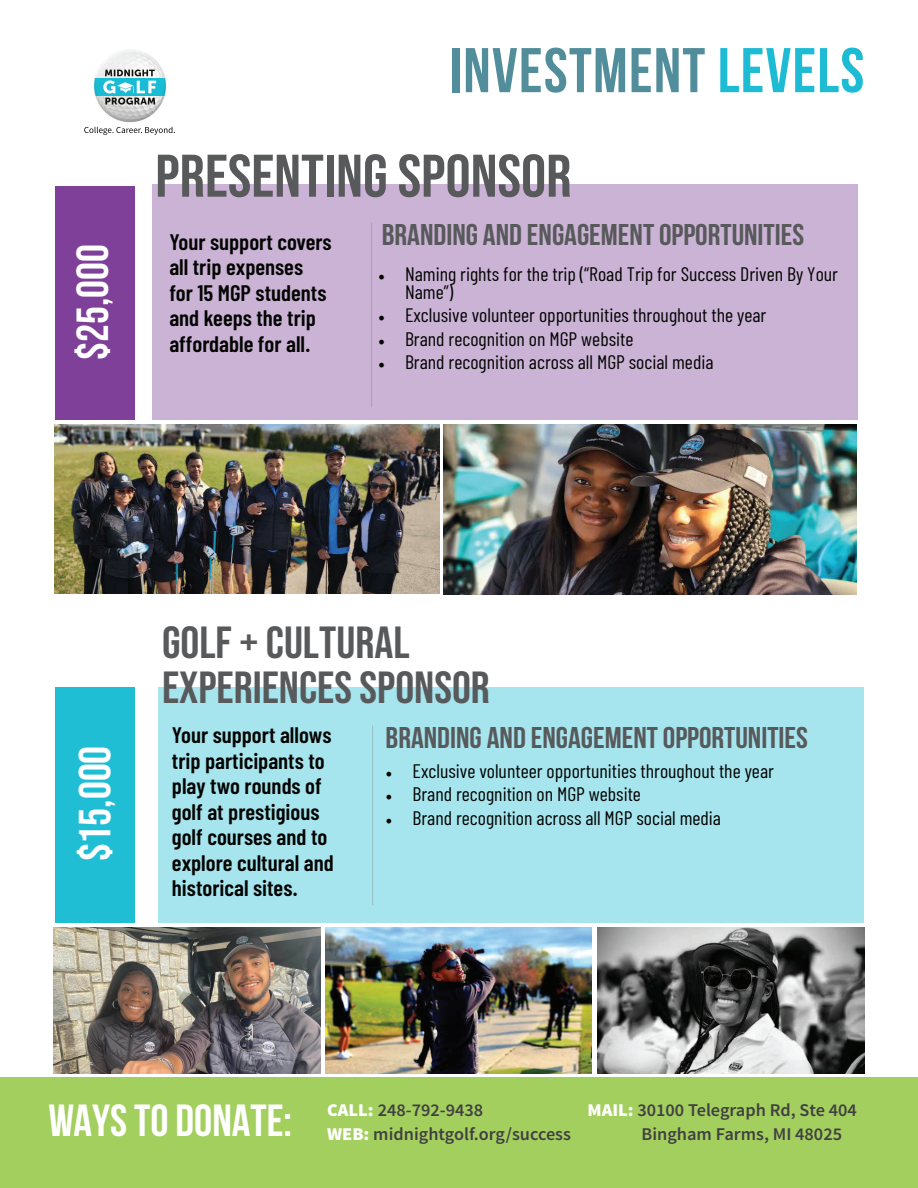
<style>
.page{position:relative;width:918px;height:1188px;background:#fff}
.page>*{position:absolute;margin:0;border:0;box-sizing:border-box;transform-origin:0 0}
.t1{font:700 63px "Bebas Neue";letter-spacing:.02em;color:#518d9a}
.t2{font:60px "Bebas Neue";color:#58595b;scale:1.05 1}
.t3{font:45px/45px "Bebas Neue";color:#58595b;scale:1.05 1}
.t4{font:700 45px "Bebas Neue";color:#fff}
.t5{font:700 30px "Bebas Neue";color:#58595b;scale:1.05 1}
.t6{font:600 22.5px/25.5px "Barlow Condensed";color:#040503}
.t7{font:19.5px/18px "Barlow Condensed";color:#040503}
.t8{font:600 18px/24px "Source Sans Pro";color:#414042}
.s1{color:#1ebcd4}
.s2{font-family:"Minion Pro";font-size:18px}
.s3{font-weight:400}
.s4{font-weight:900;color:#fff}
</style>
<div class="page">
<img style="left:598px;top:928px;width:266px;height:146px">
<div style="left:158px;top:687px;width:706px;height:235px;background:#a6e5ee"></div>
<div style="left:152px;top:184px;width:706px;height:236px;background:#cbb3d6"></div>
<div style="left:55px;top:186px;width:80px;height:234px;background:#7e4098"></div>
<div style="left:55px;top:687px;width:80px;height:235px;background:#20bed5"></div>
<hr style="left:371px;top:223px;width:1px;height:184px;background:#828383">
<hr style="left:372px;top:726px;width:1px;height:179px;background:#828383">
<div style="left:0;top:1078px;width:918px;height:110px;background:#a3cf5e"></div>
<img style="left:86px;top:50px;width:89px;height:85px">
<img style="left:91px;top:78px;width:80px;height:18px">
<img style="left:103px;top:80px;width:53px;height:14px">
<img style="left:105px;top:69px;width:50px;height:7px">
<img style="left:84px;top:127px;width:88px;height:6px">
<img style="left:105px;top:97px;width:50px;height:8px">
<img style="left:54px;top:424px;width:386px;height:170px">
<img style="left:444px;top:424px;width:412px;height:171px">
<img style="left:54px;top:928px;width:266px;height:146px">
<img style="left:325px;top:928px;width:267px;height:146px">
<h1 class="t1" style="left:450px;top:36px;width:416px">INVESTMENT <span class="s1">LEVELS</span></h1>
<h2 class="t2" style="left:155px;top:142px;width:398px">PRESENTING SPONSOR</h2>
<h3 class="t4" style="left:68px;top:360px;width:117px;rotate:-90deg">$25,000</h3>
<p class="t6" style="left:169px;top:228px;width:164px">Your support covers all trip expenses for 15 MGP students and keeps the trip affordable for all.</p>
<h3 class="t5" style="left:382px;top:219px;width:404px">BRANDING AND ENGAGEMENT OPPORTUNITIES</h3>
<p class="t7" style="left:405px;top:264px;width:435px;text-indent:-27px"><span class="s2">•</span> Naming rights for the trip (“Road Trip for Success Driven By Your<br>Name”)</p>
<p class="t7" style="left:378px;top:306px;width:390px"><span class="s2">•</span> Exclusive volunteer opportunities throughout the year</p>
<p class="t7" style="left:378px;top:329px;width:257px"><span class="s2">•</span> Brand recognition on MGP website</p>
<p class="t7" style="left:378px;top:353px;width:337px"><span class="s2">•</span> Brand recognition across all MGP social media</p>
<h3 class="t4" style="left:70px;top:861px;width:117px;rotate:-90deg">$<span class="s3">15</span>,000</h3>
<h3 class="t3" style="left:162px;top:620px;width:314px">GOLF + CULTURAL<br>EXPERIENCES SPONSOR</h3>
<p class="t6" style="left:172px;top:722px;width:163px">Your support allows trip participants to play two rounds of golf at prestigious golf courses and to explore cultural and historical sites.</p>
<h3 class="t5" style="left:386px;top:721px;width:404px">BRANDING AND ENGAGEMENT OPPORTUNITIES</h3>
<p class="t7" style="left:386px;top:761px;width:390px"><span class="s2">•</span> Exclusive volunteer opportunities throughout the year</p>
<p class="t7" style="left:386px;top:785px;width:257px"><span class="s2">•</span> Brand recognition on MGP website</p>
<p class="t7" style="left:386px;top:808px;width:337px"><span class="s2">•</span> Brand recognition across all MGP social media</p>
<h3 class="t4" style="left:49px;top:1096px;width:245px">WAYS TO DONATE:</h3>
<p class="t8" style="left:327px;top:1099px;width:245px"><span class="s4">CALL:</span> 248-792-9438<br><span class="s4">WEB:</span> midnightgolf.org/success</p>
<p class="t8" style="left:642px;top:1099px;width:217px;text-indent:-54px"><span class="s4">MAIL:</span> 30100 Telegraph Rd, Ste 404<br>Bingham Farms, MI 48025</p>
</div>
